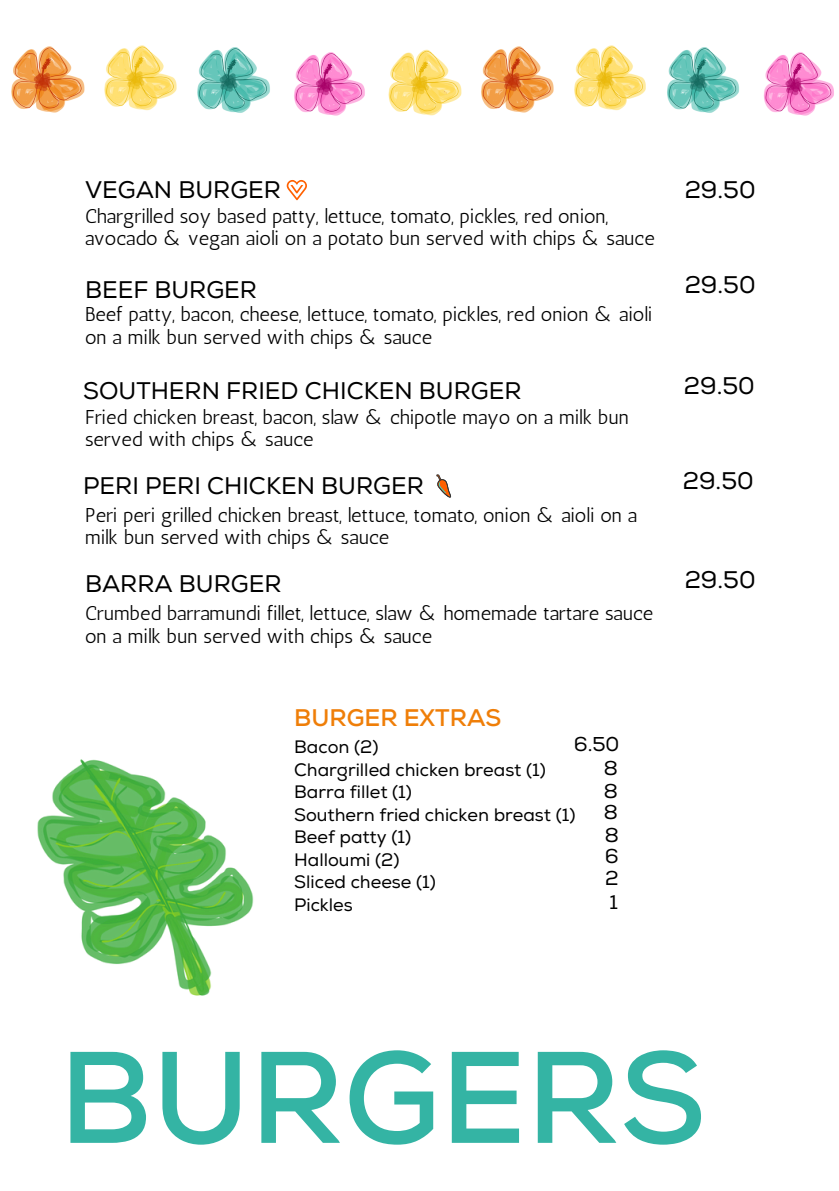
<style>
.page{position:relative;width:839px;height:1191px;background:#fff}
.page>*{position:absolute;margin:0;border:0;box-sizing:border-box;transform-origin:0 0}
.t1{font:700 130px "Nexa";color:#34b4a4}
.t2{font:24px "Nexa";color:#000}
.t3{font:700 24px "Nexa";color:#ef7e08}
.t4{font:20px/22.4px "Antic";color:#000}
.t5{font:20px "Nexa";color:#000}
.t6{font:18px "Nexa";color:#000}
</style>
<div class="page">
<img style="left:197px;top:47px;width:73px;height:66px">
<img style="left:104px;top:45px;width:73px;height:66px">
<img style="left:11px;top:46px;width:74px;height:67px">
<img style="left:294px;top:52px;width:71px;height:64px">
<img style="left:667px;top:47px;width:72px;height:66px">
<img style="left:574px;top:45px;width:72px;height:66px">
<img style="left:481px;top:46px;width:73px;height:67px">
<img style="left:388px;top:49px;width:74px;height:67px">
<img style="left:763px;top:52px;width:71px;height:64px">
<img style="left:37px;top:759px;width:217px;height:237px">
<svg style="left:287px;top:180px;width:20px;height:20px"></svg>
<svg style="left:436px;top:474px;width:15px;height:24px"></svg>
<p class="t2" style="left:85px;top:175px;width:197px">VEGAN BURGER</p>
<p class="t4" style="left:85px;top:205px;width:571px">Chargrilled soy based patty, lettuce, tomato, pickles, red onion, avocado &amp; vegan aioli on a potato bun served with chips &amp; sauce</p>
<p class="t2" style="left:684px;top:175px;width:72px">29.50</p>
<p class="t2" style="left:85px;top:275px;width:173px">BEEF BURGER</p>
<p class="t2" style="left:684px;top:271px;width:72px">29.50</p>
<p class="t4" style="left:85px;top:303px;width:568px">Beef patty, bacon, cheese, lettuce, tomato, pickles, red onion &amp; aioli on a milk bun served with chips &amp; sauce</p>
<p class="t2" style="left:684px;top:371px;width:72px">29.50</p>
<p class="t4" style="left:85px;top:406px;width:545px">Fried chicken breast, bacon, slaw &amp; chipotle mayo on a milk bun served with chips &amp; sauce</p>
<p class="t2" style="left:83px;top:471px;width:342px">PERI PERI CHICKEN BURGER</p>
<p class="t2" style="left:682px;top:467px;width:72px">29.50</p>
<h3 class="t4" style="left:85px;top:504px;width:553px">Peri peri grilled chicken breast, lettuce, tomato, onion &amp; aioli on a milk bun served with chips &amp; sauce</h3>
<p class="t2" style="left:83px;top:376px;width:440px">SOUTHERN FRIED CHICKEN BURGER</p>
<h4 class="t2" style="left:85px;top:569px;width:198px">BARRA BURGER</h4>
<h5 class="t2" style="left:684px;top:565px;width:72px">29.50</h5>
<p class="t4" style="left:85px;top:602px;width:569px">Crumbed barramundi fillet, lettuce, slaw &amp; homemade tartare sauce on a milk bun served with chips &amp; sauce</p>
<p class="t3" style="left:294px;top:704px;width:209px">BURGER EXTRAS</p>
<h5 class="t6" style="left:294px;top:736px;width:86px">Bacon (2)</h5>
<h4 class="t6" style="left:294px;top:759px;width:253px">Chargrilled chicken breast (1)</h4>
<h3 class="t6" style="left:294px;top:781px;width:119px">Barra fillet (1)</h3>
<h5 class="t6" style="left:294px;top:804px;width:283px">Southern fried chicken breast (1)</h5>
<h4 class="t6" style="left:294px;top:826px;width:118px">Beef patty (1)</h4>
<h3 class="t6" style="left:294px;top:849px;width:107px">Halloumi (2)</h3>
<h5 class="t6" style="left:294px;top:871px;width:143px">Sliced cheese (1)</h5>
<h4 class="t6" style="left:294px;top:894px;width:60px">Pickles</h4>
<h3 class="t5" style="left:574px;top:732px;width:47px">6.50</h3>
<p class="t5" style="left:603px;top:756px;width:16px">8</p>
<h4 class="t5" style="left:603px;top:779px;width:16px">8</h4>
<h5 class="t5" style="left:604px;top:823px;width:16px">8</h5>
<h3 class="t5" style="left:603px;top:800px;width:16px">8</h3>
<p class="t5" style="left:604px;top:844px;width:15px">6</p>
<h2 class="t5" style="left:605px;top:867px;width:15px">2</h2>
<h5 class="t5" style="left:609px;top:890px;width:10px">1</h5>
<p class="t1" style="left:59px;top:1021px;width:648px">BURGERS</p>
</div>
